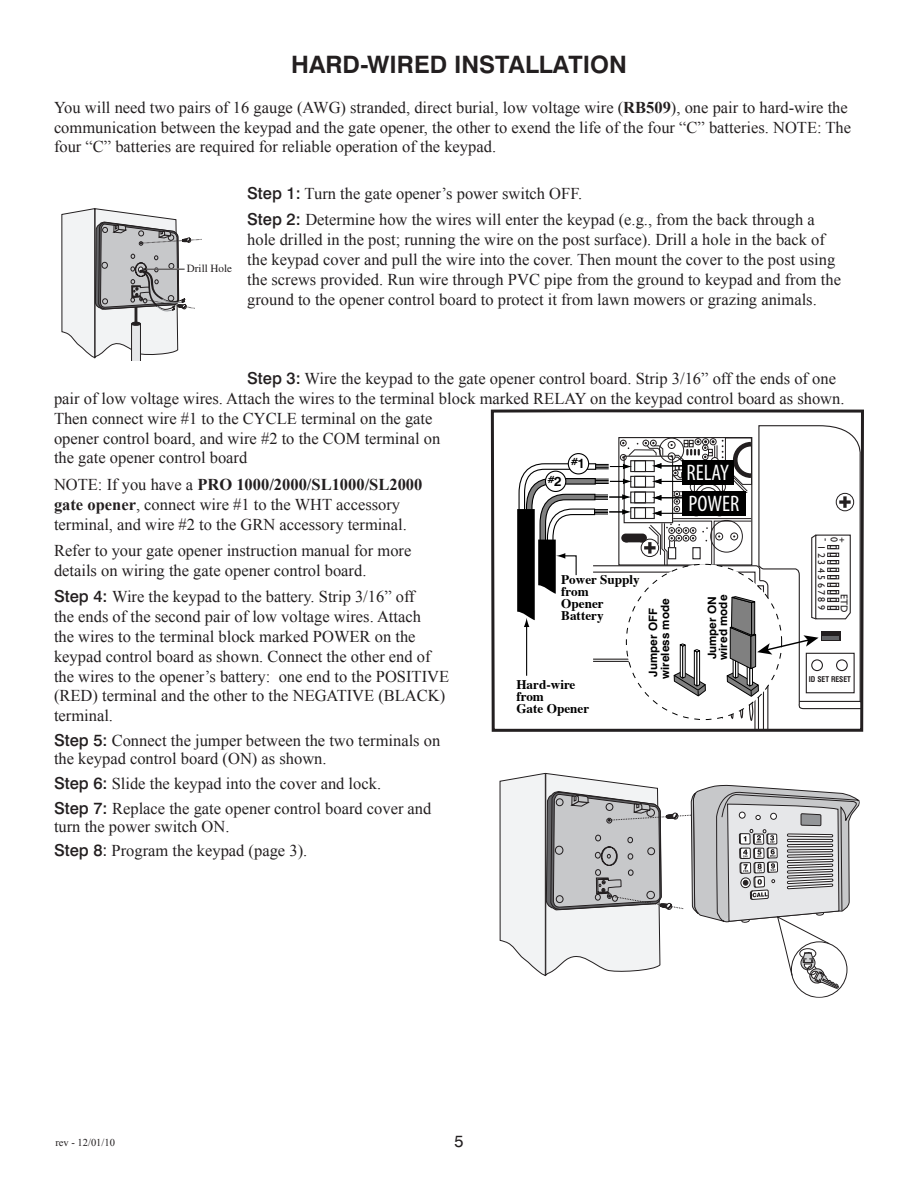
<style>
.page{position:relative;width:918px;height:1188px;background:#fff}
.page>*{position:absolute;margin:0;border:0;box-sizing:border-box;transform-origin:0 0}
.t1{font:700 24px "Swiss 721 BT";color:#231f20}
.t2{font:condensed 22.5px "Myriad Pro";color:#fff}
.t3{font:16.5px/19.8px "Times New Roman";color:#231f20}
.t4{font:16.5px "Swiss 721 BT";color:#231f20}
.t5{font:700 13.2px/12.1px "Times";color:#000}
.t6{font:700 11.55px/12.1px "Swiss 721 BT";color:#000}
.t7{font:11.1px "Times";color:#231f20}
.t8{font:10.5px "Times New Roman";color:#231f20}
.t9{font:9.9px "Gill Sans";letter-spacing:.25em;color:#231f20}
.t10{font:700 9.9px "Swiss 721 BT";color:#000}
.t11{font:700 condensed 7.65px "Swiss 721 BT";color:#231f20}
.s1{font-weight:700}
.s2{font-family:"Swiss 721 BT";font-weight:500}
.s3{font-family:"Swiss 721 BT"}
.s4{font-size:13.2px}
</style>
<div class="page">
<svg style="left:490px;top:409px;width:374px;height:323px"></svg>
<svg style="left:62px;top:208px;width:140px;height:152px"></svg>
<svg style="left:500px;top:773px;width:360px;height:215px"></svg>
<p class="t1" style="left:291px;top:50px;width:337px">HARD-WIRED INSTALLATION</p>
<p class="t3" style="left:54px;top:97px;width:799px">You will need two pairs of 16 gauge (AWG) stranded, direct burial, low voltage wire (<span class="s1">RB509</span>), one pair to hard-wire the communication between the keypad and the gate opener, the other to exend the life of the four “C” batteries. NOTE: The four “C” batteries are required for reliable operation of the keypad.</p>
<p class="t3" style="left:247px;top:183px;width:337px"><span class="s2">Step 1:</span> Turn the gate opener’s power switch OFF.</p>
<p class="t3" style="left:247px;top:210px;width:595px"><span class="s2">Step 2:</span> Determine how the wires will enter the keypad (e.g., from the back through a hole drilled in the post; running the wire on the post surface). Drill a hole in the back of the keypad cover and pull the wire into the cover. Then mount the cover to the post using the screws provided. Run wire through PVC pipe from the ground to keypad and from the ground to the opener control board to protect it from lawn mowers or grazing animals.</p>
<p class="t7" style="left:187px;top:262px;width:47px">Drill Hole</p>
<p class="t3" style="left:54px;top:369px;width:792px;text-indent:193px"><span class="s2">Step 3:</span> Wire the keypad to the gate opener control board. Strip 3/16” off the ends of one pair of low voltage wires. Attach the wires to the terminal block marked RELAY on the keypad control board as shown.<br>Then connect wire #1 to the CYCLE terminal on the gate<br>opener control board, and wire #2 to the COM terminal on<br>the gate opener control board</p>
<p class="t3" style="left:54px;top:474px;width:370px">NOTE: If you have a <span class="s1">PRO 1000/2000/SL1000/SL2000 gate opener</span>, connect wire #1 to the WHT accessory terminal, and wire #2 to the GRN accessory terminal.</p>
<p class="t3" style="left:54px;top:540px;width:359px">Refer to your gate opener instruction manual for more details on wiring the gate opener control board.</p>
<p class="t3" style="left:54px;top:587px;width:397px"><span class="s2">Step 4:</span> Wire the keypad to the battery. Strip 3/16” off<br>the ends of the second pair of low voltage wires. Attach<br>the wires to the terminal block marked POWER on the keypad control board as shown. Connect the other end of the wires to the opener’s battery: one end to the POSITIVE (RED) terminal and the other to the NEGATIVE (BLACK) terminal.</p>
<p class="t3" style="left:54px;top:731px;width:388px;line-height:18px"><span class="s2">Step 5:</span> Connect the jumper between the two terminals on the keypad control board (ON) as shown.</p>
<p class="t3" style="left:54px;top:773px;width:329px"><span class="s2">Step 6:</span> Slide the keypad into the cover and lock.</p>
<p class="t3" style="left:54px;top:799px;width:379px;line-height:18px"><span class="s2">Step 7:</span> Replace the gate opener control board cover and turn the power switch ON.</p>
<p class="t3" style="left:54px;top:841px;width:255px"><span class="s2">Step 8</span><span class="s3">:</span> Program the keypad (page 3).</p>
<p class="t10" style="left:571px;top:455px;width:16px">#<span class="s4">1</span></p>
<p class="t2" style="left:687px;top:459px;width:44px">RELAY</p>
<p class="t10" style="left:547px;top:473px;width:16px">#<span class="s4">2</span></p>
<p class="t2" style="left:689px;top:490px;width:52px">POWER</p>
<p class="t9" style="left:832px;top:538px;width:5px;rotate:90deg">-</p>
<p class="t9" style="left:840px;top:537px;width:6px;rotate:90deg">0</p>
<p class="t9" style="left:848px;top:537px;width:7px;rotate:90deg">+</p>
<p class="t9" style="left:827px;top:545px;width:66px;rotate:90deg">123456789</p>
<p class="t5" style="left:561px;top:572px;width:80px">Power Supply from<br>Opener<br>Battery</p>
<p class="t9" style="left:850px;top:594px;width:20px;rotate:90deg">ETD</p>
<p class="t6" style="left:647px;top:679px;width:82px;rotate:-90deg">Jumper OFF wireless mode</p>
<p class="t6" style="left:717px;top:660px;width:66px;rotate:-90deg">wired mode</p>
<p class="t6" style="left:706px;top:659px;width:65px;rotate:-90deg">Jumper ON</p>
<p class="t11" style="left:809px;top:674px;width:44px">ID SET RESET</p>
<p class="t5" style="left:516px;top:677px;width:74px">Hard-wire from<br>Gate Opener</p>
<p class="t8" style="left:56px;top:1135px;width:61px">rev - 12/01/10</p>
<p class="t4" style="left:455px;top:1131px;width:11px">5</p>
</div>
